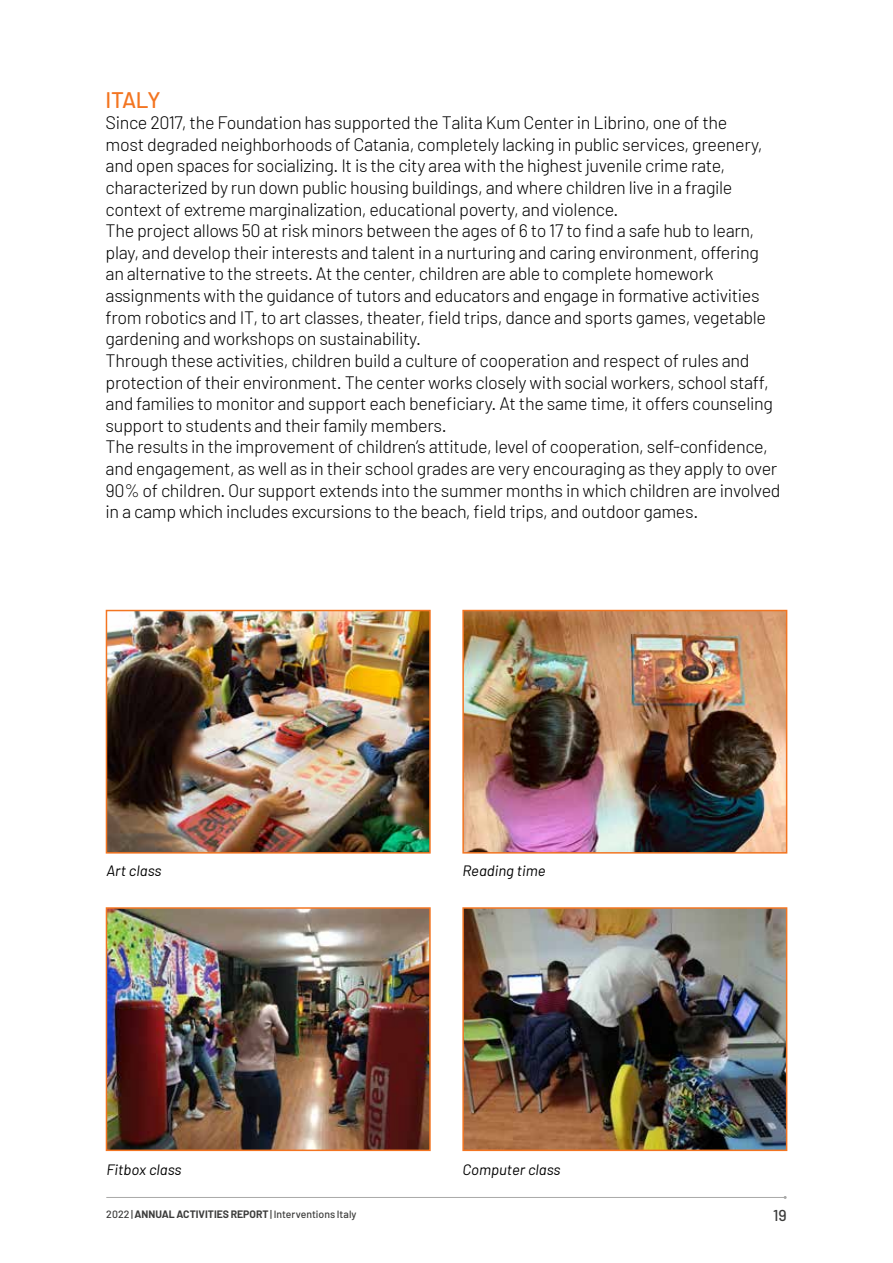
<style>
.page{position:relative;width:893px;height:1263px;background:#fff}
.page>*{position:absolute;margin:0;border:0;box-sizing:border-box;transform-origin:0 0}
.t1{font:500 22.5px "Barlow";letter-spacing:-.035em;color:#f37521}
.t2{font:300 18px/21.6px "Barlow";letter-spacing:-.02em;color:#000}
.t3{font:500 15.75px "Barlow";color:#3c3c3b}
.t4{font:italic 15px "Barlow";color:#000}
.t5{font:500 10.5px "Barlow";color:#3c3c3b}
.s1{font-weight:700}
</style>
<div class="page">
<hr style="left:106px;top:1197px;width:679px;height:1px;background:#a8a8a7">
<img style="left:109px;top:613px;width:319px;height:237px">
<div style="left:106px;top:610px;width:325px;height:243px;border:2px solid #f37521"></div>
<img style="left:109px;top:910px;width:319px;height:238px">
<div style="left:106px;top:907px;width:325px;height:244px;border:2px solid #f37521"></div>
<img style="left:465px;top:613px;width:319px;height:237px">
<div style="left:462px;top:610px;width:325px;height:243px;border:2px solid #f37521"></div>
<img style="left:465px;top:910px;width:319px;height:238px">
<div style="left:462px;top:907px;width:325px;height:244px;border:2px solid #f37521"></div>
<p class="t1" style="left:106px;top:86px;width:57px">ITALY</p>
<p class="t2" style="left:106px;top:112px;width:676px">Since 2017, the Foundation has supported the Talita Kum Center in Librino, one of the<br>most degraded neighborhoods of Catania, completely lacking in public services, greenery, and open spaces for socializing. It is the city area with the highest juvenile crime rate, characterized by run down public housing buildings, and where children live in a fragile context of extreme marginalization, educational poverty, and violence.<br>The project allows 50 at risk minors between the ages of 6 to 17 to find a safe hub to learn, play, and develop their interests and talent in a nurturing and caring environment, offering an alternative to the streets. At the center, children are able to complete homework assignments with the guidance of tutors and educators and engage in formative activities from robotics and IT, to art classes, theater, field trips, dance and sports games, vegetable gardening and workshops on sustainability.<br>Through these activities, children build a culture of cooperation and respect of rules and protection of their environment. The center works closely with social workers, school staff, and families to monitor and support each beneficiary. At the same time, it offers counseling support to students and their family members.<br>The results in the improvement of children’s attitude, level of cooperation, self-confidence, and engagement, as well as in their school grades are very encouraging as they apply to over 90% of children. Our support extends into the summer months in which children are involved in a camp which includes excursions to the beach, field trips, and outdoor games.</p>
<p class="t4" style="left:106px;top:861px;width:57px">Art class</p>
<p class="t4" style="left:106px;top:1160px;width:77px">Fitbox class</p>
<p class="t4" style="left:462px;top:861px;width:85px">Reading time</p>
<p class="t4" style="left:462px;top:1160px;width:100px">Computer class</p>
<p class="t5" style="left:106px;top:1207px;width:252px">2022 | <span class="s1">ANNUAL ACTIVITIES REPORT</span> | Interventions Italy</p>
<p class="t3" style="left:773px;top:1206px;width:15px">19</p>
</div>
